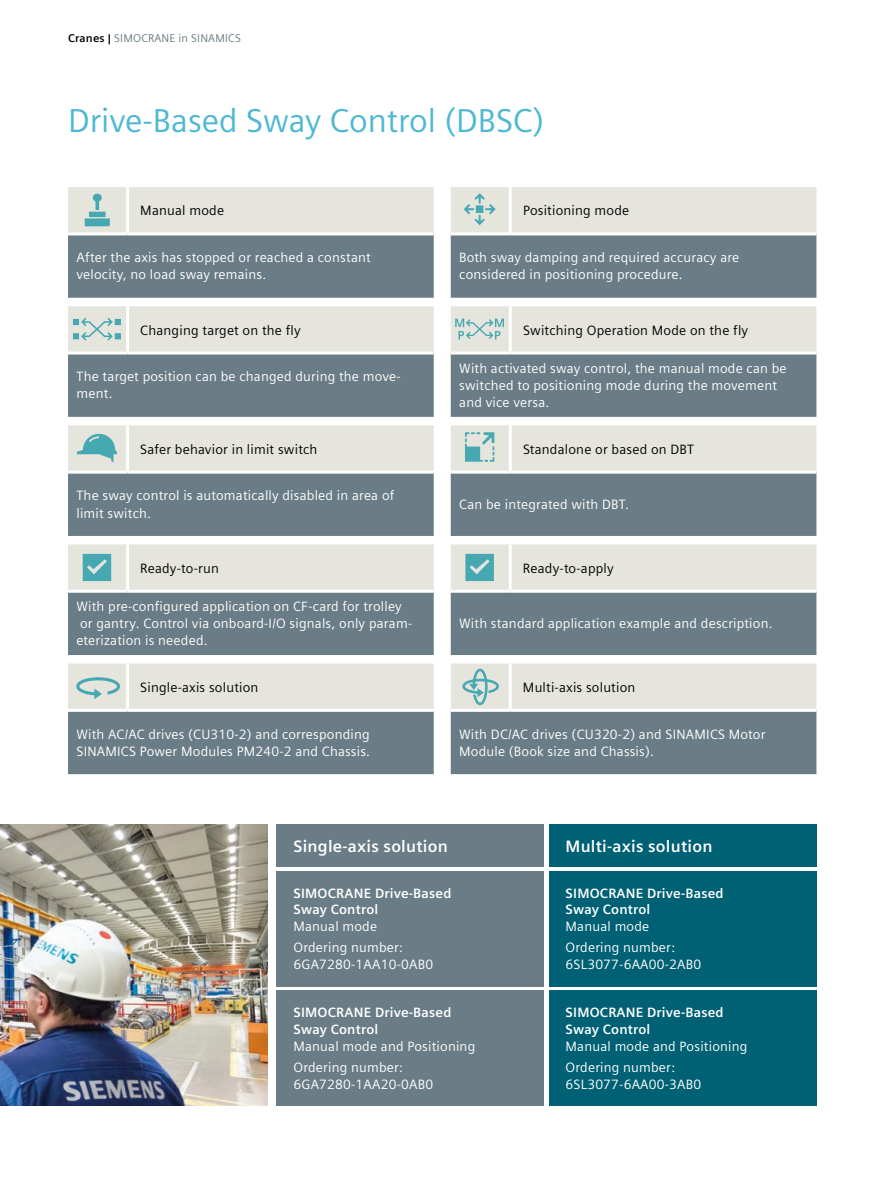
<style>
.page{position:relative;width:893px;height:1191px;background:#fff}
.page>*{position:absolute;margin:0;border:0;box-sizing:border-box;transform-origin:0 0}
.t1{font:33px "Siemens Sans Global";color:#4db8d3}
.t2{font:700 16.5px "Siemens Sans Global";letter-spacing:.015em;color:#fff}
.t3{font:13.5px/17px "Siemens Sans Global";letter-spacing:.015em;color:#fff}
.t4{font:13.5px "Siemens Sans Global";letter-spacing:.015em;color:#000}
.t5{font:700 13.5px/16.2px "Siemens Sans Global";letter-spacing:.015em;color:#fff}
.t6{font:11.25px "Siemens Sans Global";letter-spacing:.015em;color:#6a7c85}
.s1{font-weight:700;color:#000}
</style>
<div class="page">
<div style="left:276px;top:871px;width:268px;height:115px;background:#6a7c85"></div>
<div style="left:276px;top:824px;width:268px;height:42px;background:#6a7c85"></div>
<div style="left:549px;top:824px;width:267px;height:42px;background:#006174"></div>
<img style="left:0;top:824px;width:268px;height:282px">
<div style="left:276px;top:990px;width:268px;height:116px;background:#6a7c85"></div>
<div style="left:549px;top:871px;width:267px;height:115px;background:#006174"></div>
<div style="left:549px;top:990px;width:267px;height:116px;background:#006174"></div>
<div style="left:68px;top:187px;width:748px;height:45px;background:#e5e4dd"></div>
<svg style="left:68px;top:234px;width:748px;height:540px;background:#9ea9ac"></svg>
<hr style="left:68px;top:232px;width:60px;height:3px;background:#fff">
<hr style="left:128px;top:232px;width:306px;height:3px;background:#fff">
<hr style="left:451px;top:232px;width:59px;height:3px;background:#fff">
<hr style="left:510px;top:232px;width:306px;height:3px;background:#fff">
<hr style="left:126px;top:187px;width:3px;height:45px;background:#fff">
<hr style="left:126px;top:306px;width:3px;height:45px;background:#fff">
<hr style="left:68px;top:351px;width:60px;height:3px;background:#fff">
<hr style="left:128px;top:351px;width:306px;height:3px;background:#fff">
<hr style="left:451px;top:351px;width:59px;height:3px;background:#fff">
<hr style="left:510px;top:351px;width:306px;height:3px;background:#fff">
<hr style="left:68px;top:470px;width:60px;height:3px;background:#fff">
<hr style="left:128px;top:470px;width:306px;height:3px;background:#fff">
<hr style="left:451px;top:470px;width:59px;height:3px;background:#fff">
<hr style="left:510px;top:470px;width:306px;height:3px;background:#fff">
<hr style="left:126px;top:425px;width:3px;height:45px;background:#fff">
<hr style="left:509px;top:187px;width:3px;height:45px;background:#fff">
<hr style="left:509px;top:544px;width:3px;height:46px;background:#fff">
<hr style="left:509px;top:306px;width:3px;height:45px;background:#fff">
<hr style="left:509px;top:425px;width:3px;height:45px;background:#fff">
<hr style="left:509px;top:663px;width:3px;height:46px;background:#fff">
<hr style="left:126px;top:544px;width:3px;height:46px;background:#fff">
<hr style="left:68px;top:590px;width:60px;height:3px;background:#fff">
<hr style="left:128px;top:590px;width:306px;height:3px;background:#fff">
<hr style="left:126px;top:663px;width:3px;height:46px;background:#fff">
<hr style="left:68px;top:709px;width:60px;height:3px;background:#fff">
<hr style="left:128px;top:709px;width:306px;height:3px;background:#fff">
<hr style="left:451px;top:590px;width:59px;height:3px;background:#fff">
<hr style="left:510px;top:590px;width:306px;height:3px;background:#fff">
<hr style="left:451px;top:709px;width:59px;height:3px;background:#fff">
<hr style="left:510px;top:709px;width:306px;height:3px;background:#fff">
<svg style="left:85px;top:193px;width:25px;height:33px"></svg>
<svg style="left:464px;top:193px;width:32px;height:32px"></svg>
<svg style="left:73px;top:318px;width:48px;height:22px"></svg>
<svg style="left:455px;top:318px;width:49px;height:21px"></svg>
<svg style="left:77px;top:434px;width:40px;height:28px"></svg>
<svg style="left:465px;top:432px;width:29px;height:30px"></svg>
<svg style="left:83px;top:554px;width:28px;height:27px"></svg>
<svg style="left:465px;top:554px;width:29px;height:27px"></svg>
<svg style="left:76px;top:677px;width:44px;height:22px"></svg>
<svg style="left:462px;top:668px;width:37px;height:37px"></svg>
<p class="t6" style="left:68px;top:30px;width:174px"><span class="s1">Cranes |</span> SIMOCRANE in SINAMICS</p>
<h1 class="t1" style="left:68px;top:96px;width:478px">Drive-Based Sway Control (DBSC)</h1>
<p class="t4" style="left:140px;top:201px;width:85px">Manual mode</p>
<p class="t4" style="left:523px;top:201px;width:108px">Positioning mode</p>
<p class="t3" style="left:77px;top:250px;width:296px">After the axis has stopped or reached a constant velocity, no load sway remains.</p>
<p class="t3" style="left:459px;top:250px;width:282px">Both sway damping and required accuracy are considered in positioning procedure.</p>
<p class="t4" style="left:140px;top:320px;width:162px">Changing target on the fly</p>
<p class="t4" style="left:523px;top:320px;width:227px">Switching Operation Mode on the fly</p>
<p class="t3" style="left:77px;top:369px;width:326px">The target position can be changed during the move&shy;ment.</p>
<p class="t3" style="left:459px;top:360px;width:329px">With activated sway control, the manual mode can be switched to positioning mode during the movement and vice versa.</p>
<p class="t4" style="left:140px;top:439px;width:179px">Safer behavior in limit switch</p>
<p class="t4" style="left:523px;top:439px;width:173px">Standalone or based on DBT</p>
<p class="t3" style="left:77px;top:488px;width:319px">The sway control is automatically disabled in area of limit switch.</p>
<p class="t3" style="left:459px;top:496px;width:171px">Can be integrated with DBT.</p>
<p class="t4" style="left:140px;top:558px;width:80px">Ready-to-run</p>
<p class="t4" style="left:523px;top:558px;width:92px">Ready-to-apply</p>
<p class="t3" style="left:76px;top:598px;width:337px">With pre-configured application on CF-card for trolley or gantry. Control via onboard-I/O signals, only param&shy;eterization is needed.</p>
<p class="t3" style="left:459px;top:615px;width:315px">With standard application example and description.</p>
<p class="t4" style="left:140px;top:677px;width:120px">Single-axis solution</p>
<p class="t4" style="left:523px;top:677px;width:114px">Multi-axis solution</p>
<p class="t3" style="left:76px;top:726px;width:295px">With AC/AC drives (CU310-2) and corresponding<br>SINAMICS Power Modules PM240-2 and Chassis.</p>
<p class="t3" style="left:459px;top:726px;width:308px">With DC/AC drives (CU320-2) and SINAMICS Motor<br>Module (Book size and Chassis).</p>
<p class="t2" style="left:293px;top:836px;width:156px">Single-axis solution</p>
<p class="t2" style="left:566px;top:836px;width:148px">Multi-axis solution</p>
<p class="t5" style="left:293px;top:885px;width:160px">SIMOCRANE Drive-Based<br>Sway Control</p>
<p class="t3" style="left:293px;top:916px;width:111px;line-height:21.3px">Manual mode<br>Ordering number:</p>
<p class="t3" style="left:293px;top:956px;width:141px">6GA7280-1AA10-0AB0</p>
<p class="t5" style="left:293px;top:1004px;width:160px">SIMOCRANE Drive-Based<br>Sway Control</p>
<p class="t3" style="left:293px;top:1035px;width:183px;line-height:21.3px">Manual mode and Positioning<br>Ordering number:</p>
<p class="t3" style="left:293px;top:1076px;width:141px">6GA7280-1AA20-0AB0</p>
<p class="t5" style="left:566px;top:885px;width:160px">SIMOCRANE Drive-Based<br>Sway Control</p>
<p class="t3" style="left:566px;top:916px;width:111px;line-height:21.3px">Manual mode<br>Ordering number:</p>
<p class="t3" style="left:566px;top:956px;width:137px">6SL3077-6AA00-2AB0</p>
<p class="t5" style="left:566px;top:1004px;width:160px">SIMOCRANE Drive-Based<br>Sway Control</p>
<p class="t3" style="left:566px;top:1035px;width:183px;line-height:21.3px">Manual mode and Positioning<br>Ordering number:</p>
<p class="t3" style="left:566px;top:1076px;width:137px">6SL3077-6AA00-3AB0</p>
</div>
